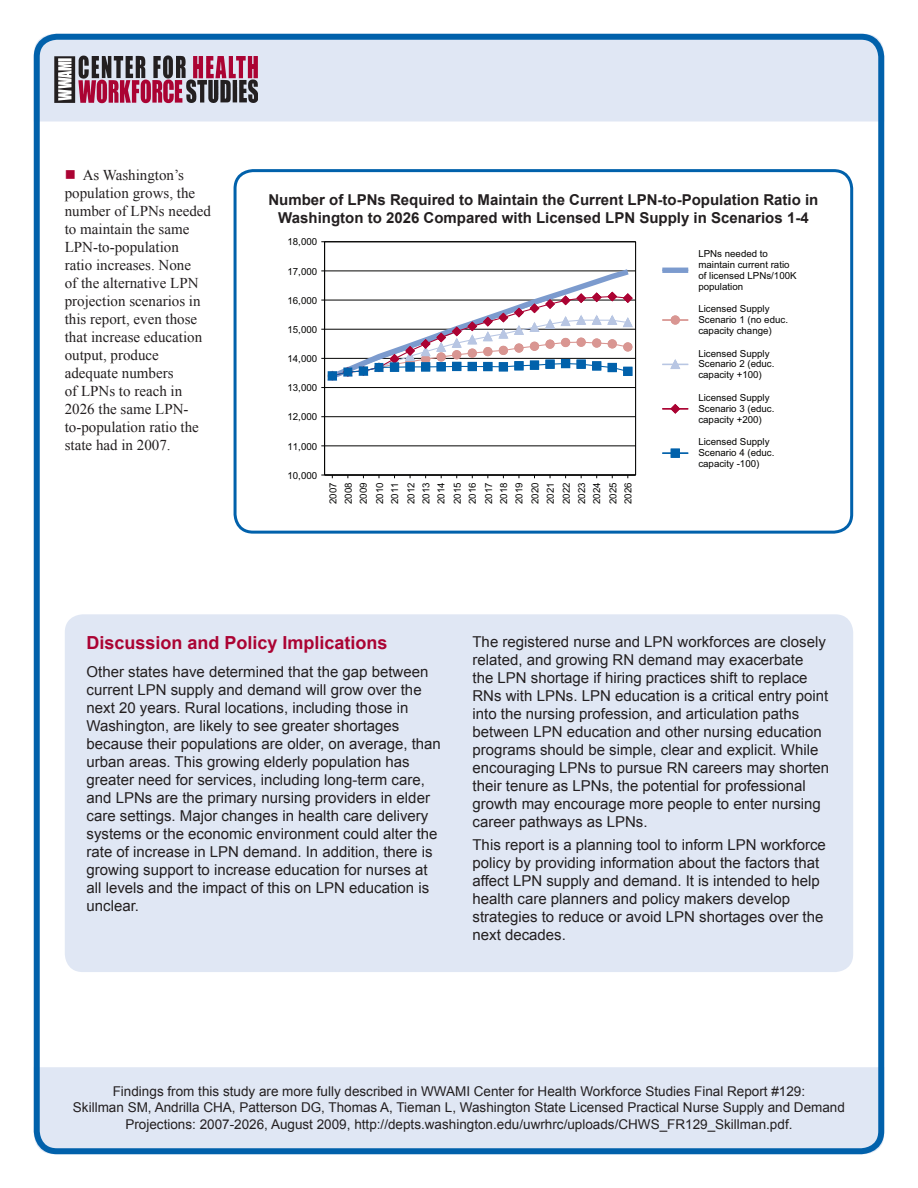
<style>
.page{position:relative;width:918px;height:1188px;background:#fff}
.page>*{position:absolute;margin:0;border:0;box-sizing:border-box;transform-origin:0 0}
.Heading_1__red{font:700 18px "Arial";color:#ab0333}
.Text_in_blue_box{font:15px/18px "Arial";color:#231f20}
.Text{font:15px/18px "Times New Roman";color:#231f20}
.Table_Figure_title{font:700 15px/18px "Arial";color:#231f20;text-align:center}
.This_Study_Info{font:13.5px/16.5px "Arial";color:#231f20;text-align:center}
.t1{font:9.75px/15.1px "Arial";color:#050504}
.s1{color:#ab0333}
</style>
<div class="page">
<div style="left:34px;top:1067px;width:850px;height:87px;background:#e0e7f4"></div>
<div style="left:34px;top:34px;width:850px;height:88px;background:#e0e7f4"></div>
<div style="left:34px;top:34px;width:850px;height:1120px;border:6px solid #0161ab;border-radius:20px"></div>
<div style="left:65px;top:614px;width:788px;height:358px;background:#e0e7f4;border-radius:18px"></div>
<img style="left:77px;top:79px;width:181px;height:25px">
<img style="left:191px;top:55px;width:67px;height:24px">
<img style="left:53px;top:55px;width:23px;height:48px">
<img style="left:77px;top:55px;width:111px;height:24px">
<hr style="left:635px;top:242px;width:1px;height:233px;background:#050504">
<hr style="left:325px;top:446px;width:311px;height:1px;background:#050504">
<hr style="left:325px;top:416px;width:311px;height:1px;background:#050504">
<hr style="left:325px;top:241px;width:311px;height:1px;background:#050504">
<hr style="left:324px;top:242px;width:1px;height:233px;background:#050504">
<hr style="left:325px;top:474px;width:311px;height:2px;background:#050504">
<div style="left:662px;top:268px;width:26px;height:5px;background:#7c9bce"></div>
<hr style="left:662px;top:319px;width:26px;height:2px;background:#d99692">
<div style="left:671px;top:316px;width:9px;height:8px;background:#d99692;border:1px solid #d99692;border-radius:50%"></div>
<svg style="left:662px;top:359px;width:26px;height:10px"></svg>
<svg style="left:662px;top:404px;width:26px;height:10px"></svg>
<svg style="left:321px;top:265px;width:314px;height:123px"></svg>
<div style="left:437px;top:362px;width:9px;height:9px;background:#0161ab"></div>
<div style="left:452px;top:362px;width:9px;height:9px;background:#0161ab"></div>
<div style="left:468px;top:362px;width:9px;height:9px;background:#0161ab"></div>
<div style="left:483px;top:362px;width:9px;height:9px;background:#0161ab;border:1px solid #0161ab"></div>
<div style="left:499px;top:362px;width:9px;height:9px;background:#0161ab"></div>
<svg style="left:514px;top:361px;width:10px;height:9px"></svg>
<div style="left:515px;top:361px;width:8px;height:9px;background:#0161ab"></div>
<div style="left:530px;top:361px;width:9px;height:9px;background:#0161ab;border:1px solid #0161ab"></div>
<div style="left:546px;top:360px;width:9px;height:9px;background:#0161ab;border:1px solid #0161ab"></div>
<div style="left:561px;top:359px;width:9px;height:9px;background:#0161ab"></div>
<div style="left:577px;top:360px;width:9px;height:9px;background:#0161ab;border:1px solid #0161ab"></div>
<div style="left:592px;top:361px;width:9px;height:9px;background:#0161ab;border:1px solid #0161ab"></div>
<div style="left:608px;top:363px;width:9px;height:9px;background:#0161ab"></div>
<div style="left:623px;top:367px;width:9px;height:9px;background:#0161ab"></div>
<div style="left:328px;top:371px;width:9px;height:10px;background:#0161ab;border:2px solid #0161ab"></div>
<div style="left:343px;top:368px;width:9px;height:8px;background:#0161ab;border:1px solid #0161ab"></div>
<div style="left:359px;top:366px;width:9px;height:10px;background:#0161ab;border:2px solid #0161ab"></div>
<div style="left:375px;top:363px;width:8px;height:9px;background:#0161ab;border:1px solid #0161ab"></div>
<div style="left:390px;top:363px;width:9px;height:9px;background:#0161ab;border:1px solid #0161ab"></div>
<svg style="left:405px;top:362px;width:10px;height:10px"></svg>
<div style="left:406px;top:362px;width:9px;height:9px;background:#0161ab;border:1px solid #0161ab"></div>
<div style="left:421px;top:362px;width:9px;height:10px;background:#4c90c3"></div>
<div style="left:421px;top:362px;width:9px;height:9px;background:#0161ab;border:1px solid #0161ab"></div>
<hr style="left:662px;top:452px;width:26px;height:2px;background:#0161ab">
<div style="left:671px;top:449px;width:9px;height:9px;background:#0161ab;border:1px solid #0161ab"></div>
<div style="left:234px;top:169px;width:619px;height:365px;border:3px solid #0161ab;border-radius:18px"></div>
<p class="Text" style="left:65px;top:166px;width:148px"><span class="s1">■</span> As Washington’s population grows, the number of LPNs needed to maintain the same<br>LPN-to-population<br>ratio increases. None<br>of the alternative LPN projection scenarios in this report, even those that increase education output, produce adequate numbers<br>of LPNs to reach in<br>2026 the same LPN&shy;to-population ratio the state had in 2007.</p>
<p class="Table_Figure_title" style="left:268px;top:191px;width:552px">Number of LPNs Required to Maintain the Current LPN-to-Population Ratio in<br>Washington to 2026 Compared with Licensed LPN Supply in Scenarios 1-4</p>
<p class="t1" style="left:287px;top:235px;width:31px">18,000</p>
<p class="t1" style="left:287px;top:264px;width:31px">17,000</p>
<p class="t1" style="left:287px;top:294px;width:31px">16,000</p>
<p class="t1" style="left:287px;top:323px;width:31px">15,000</p>
<p class="t1" style="left:287px;top:352px;width:31px">14,000</p>
<p class="t1" style="left:287px;top:381px;width:31px">13,000</p>
<p class="t1" style="left:287px;top:410px;width:31px">12,000</p>
<p class="t1" style="left:287px;top:439px;width:31px">11,000</p>
<p class="t1" style="left:287px;top:469px;width:31px">10,000</p>
<p class="t1" style="left:326px;top:504px;width:23px;text-align:justify;rotate:-90deg">2007<br>2008<br>2009</p>
<p class="t1" style="left:373px;top:504px;width:23px;rotate:-90deg">2010<br>2011</p>
<p class="t1" style="left:404px;top:504px;width:23px;text-align:justify;rotate:-90deg">2012<br>2013<br>2014</p>
<p class="t1" style="left:451px;top:504px;width:23px;rotate:-90deg">2015<br>2016</p>
<p class="t1" style="left:482px;top:504px;width:23px;text-align:justify;rotate:-90deg">2017<br>2018<br>2019</p>
<p class="t1" style="left:528px;top:504px;width:23px;rotate:-90deg">2020<br>2021</p>
<p class="t1" style="left:560px;top:504px;width:23px;text-align:justify;rotate:-90deg">2022<br>2023<br>2024</p>
<p class="t1" style="left:606px;top:504px;width:23px;rotate:-90deg">2025<br>2026</p>
<p class="t1" style="left:698px;top:249px;width:100px;line-height:10.8px">LPNs needed to maintain current ratio of licensed LPNs/100K population</p>
<p class="t1" style="left:698px;top:304px;width:91px;line-height:10.8px">Licensed Supply<br>Scenario 1 (no educ. capacity change)</p>
<p class="t1" style="left:698px;top:349px;width:78px;line-height:10.8px">Licensed Supply<br>Scenario 2 (educ. capacity +100)</p>
<p class="t1" style="left:698px;top:393px;width:78px;line-height:10.8px">Licensed Supply<br>Scenario 3 (educ. capacity +200)</p>
<p class="t1" style="left:698px;top:437px;width:78px;line-height:10.8px">Licensed Supply<br>Scenario 4 (educ. capacity -100)</p>
<p class="Heading_1__red" style="left:87px;top:631px;width:303px">Discussion and Policy Implications</p>
<p class="Text_in_blue_box" style="left:87px;top:663px;width:356px">Other states have determined that the gap between current LPN supply and demand will grow over the next 20 years. Rural locations, including those in Washington, are likely to see greater shortages because their populations are older, on average, than urban areas. This growing elderly population has greater need for services, including long-term care, and LPNs are the primary nursing providers in elder care settings. Major changes in health care delivery systems or the economic environment could alter the rate of increase in LPN demand. In addition, there is growing support to increase education for nurses at all levels and the impact of this on LPN education is unclear.</p>
<p class="Text_in_blue_box" style="left:472px;top:633px;width:358px">The registered nurse and LPN workforces are closely related, and growing RN demand may exacerbate<br>the LPN shortage if hiring practices shift to replace RNs with LPNs. LPN education is a critical entry point into the nursing profession, and articulation paths between LPN education and other nursing education programs should be simple, clear and explicit. While encouraging LPNs to pursue RN careers may shorten their tenure as LPNs, the potential for professional growth may encourage more people to enter nursing career pathways as LPNs.</p>
<p class="Text_in_blue_box" style="left:472px;top:836px;width:355px">This report is a planning tool to inform LPN workforce policy by providing information about the factors that affect LPN supply and demand. It is intended to help health care planners and policy makers develop strategies to reduce or avoid LPN shortages over the next decades.</p>
<p class="This_Study_Info" style="left:73px;top:1083px;width:774px">Findings from this study are more fully described in WWAMI Center for Health Workforce Studies Final Report #129:<br>Skillman SM, Andrilla CHA, Patterson DG, Thomas A, Tieman L, Washington State Licensed Practical Nurse Supply and Demand<br>Projections: 2007-2026, August 2009, http://depts.washington.edu/uwrhrc/uploads/CHWS_FR129_Skillman.pdf.</p>
</div>
